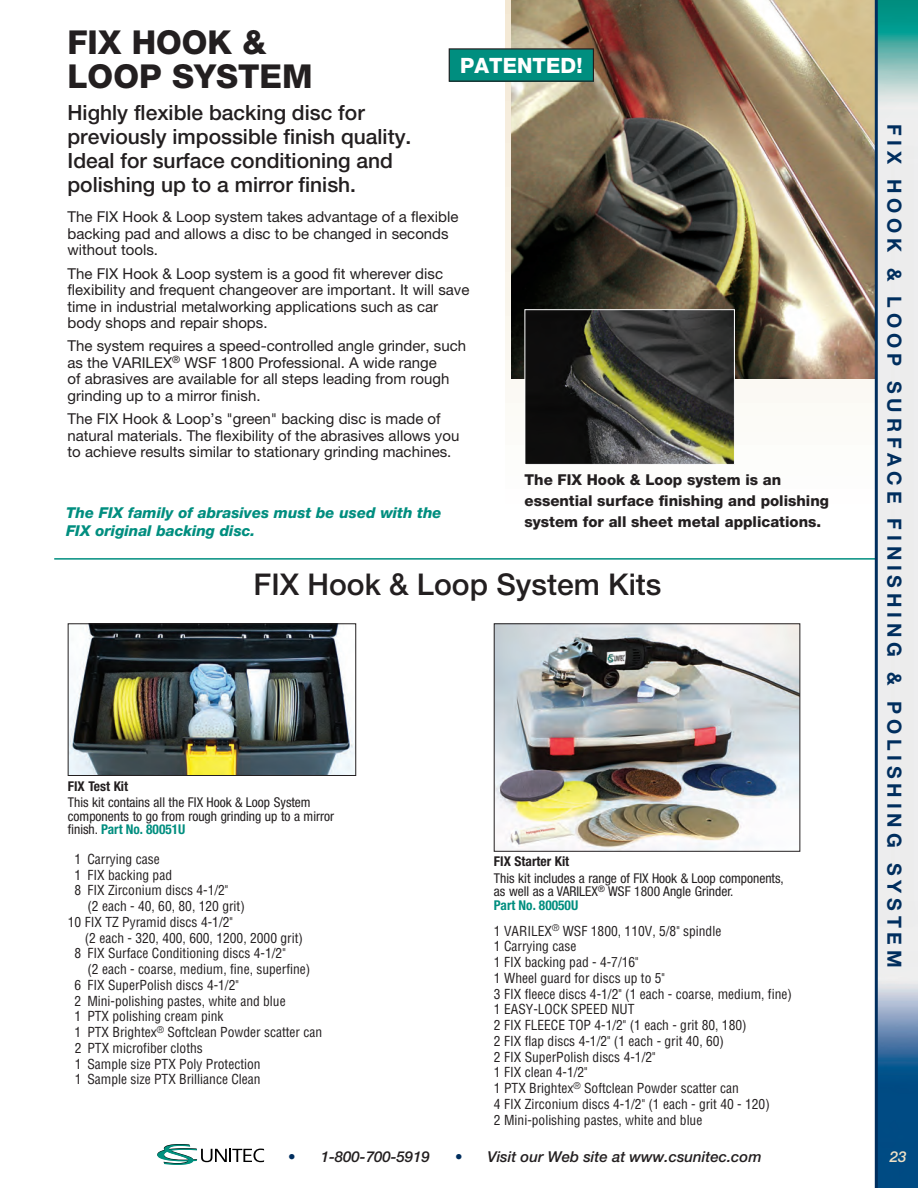
<style>
.page{position:relative;width:918px;height:1188px;background:#fff}
.page>*{position:absolute;margin:0;border:0;box-sizing:border-box;transform-origin:0 0}
.t1{font:800 33px/34.5px "Helvetica Neue";color:#231f20}
.t2{font:500 30px "Helvetica Neue";color:#231f20}
.t3{font:800 21.15px "Helvetica Neue";letter-spacing:.005em;color:#fff}
.t4{font:500 21px/24px "Helvetica Neue";color:#231f20}
.t5{font:700 19.5px "Helvetica Neue";letter-spacing:.25em;color:#002e5e}
.t6{font:15px/16.5px "Helvetica Neue";color:#231f20}
.t7{font:800 15px/21px "Helvetica Neue";color:#231f20}
.t8{font:italic 800 15px/18px "Helvetica Neue";color:#008e7f}
.t9{font:italic 500 15px "Helvetica Neue";color:#231f20}
.t10{font:italic 500 15px "Helvetica Neue";color:#f0e1c6}
.t11{font:condensed 13.5px/15.8px "Helvetica";color:#231f20}
.t12{font:condensed 13.5px/13.5px "Helvetica Neue";color:#231f20}
.t13{font:700 condensed 13.5px "Helvetica Neue";color:#231f20}
.s1{font-weight:700;color:#008e7f}
.s2{color:#002e5e}
</style>
<div class="page">
<svg style="left:157px;top:1144px;width:107px;height:21px"></svg>
<hr style="left:54px;top:558px;width:830px;height:2px;background:#008e7f">
<div style="left:506px;top:0;width:372px;height:506px;background:linear-gradient(to bottom,#f4e8d3,#fcfdfc)"></div>
<img style="left:512px;top:0;width:363px;height:378px">
<img style="left:527px;top:311px;width:206px;height:152px">
<div style="left:525px;top:309px;width:210px;height:156px;border:1px solid #fff"></div>
<div style="left:449px;top:49px;width:144px;height:32px;background:#008e7f"></div>
<div style="left:449px;top:48px;width:145px;height:34px;border:1px solid #231f20"></div>
<img style="left:70px;top:626px;width:284px;height:148px">
<div style="left:68px;top:624px;width:288px;height:152px;border:1px solid #231f20"></div>
<img style="left:496px;top:626px;width:302px;height:224px">
<div style="left:494px;top:624px;width:306px;height:228px;border:1px solid #231f20"></div>
<img style="left:878px;top:0;width:40px;height:879px">
<img style="left:878px;top:879px;width:40px;height:309px">
<hr style="left:875px;top:0;width:3px;height:1188px;background:#002e5e">
<h1 class="t1" style="left:68px;top:25px;width:247px">FIX HOOK &amp;<br>LOOP SYSTEM</h1>
<h3 class="t4" style="left:68px;top:101px;width:345px">Highly flexible backing disc for previously impossible finish quality.<br>Ideal for surface conditioning and polishing up to a mirror finish.</h3>
<p class="t6" style="left:68px;top:209px;width:392px">The FIX Hook &amp; Loop system takes advantage of a flexible backing pad and allows a disc to be changed in seconds without tools.</p>
<p class="t6" style="left:68px;top:265px;width:403px">The FIX Hook &amp; Loop system is a good fit wherever disc flexibility and frequent changeover are important. It will save time in industrial metalworking applications such as car body shops and repair shops.</p>
<p class="t6" style="left:67px;top:338px;width:400px">The system requires a speed-controlled angle grinder, such as the VARILEX<sup>®</sup> WSF 1800 Professional. A wide range<br>of abrasives are available for all steps leading from rough grinding up to a mirror finish.</p>
<p class="t6" style="left:67px;top:410px;width:393px">The FIX Hook &amp; Loop’s "green" backing disc is made of natural materials. The flexibility of the abrasives allows you to achieve results similar to stationary grinding machines.</p>
<h3 class="t3" style="left:460px;top:52px;width:124px">PATENTED!</h3>
<p class="t8" style="left:66px;top:503px;width:377px">The FIX family of abrasives must be used with the<br>FIX original backing disc.</p>
<p class="t7" style="left:525px;top:470px;width:306px">The FIX Hook &amp; Loop system is an essential surface finishing and polishing system for all sheet metal applications.</p>
<h2 class="t2" style="left:254px;top:566px;width:409px">FIX Hook &amp; Loop System Kits</h2>
<p class="t13" style="left:68px;top:778px;width:62px">FIX Test Kit</p>
<p class="t12" style="left:68px;top:796px;width:268px">This kit contains all the FIX Hook &amp; Loop System components to go from rough grinding up to a mirror finish. <span class="s1">Part No. 80051U</span></p>
<p class="t11" style="left:75px;top:851px;width:87px">1 Carrying case</p>
<p class="t11" style="left:75px;top:866px;width:99px">1 FIX backing pad</p>
<p class="t11" style="left:75px;top:882px;width:155px">8 FIX Zirconium discs 4-1/2"</p>
<p class="t11" style="left:87px;top:898px;width:159px">(2 each - 40, 60, 80, 120 grit)</p>
<p class="t11" style="left:68px;top:914px;width:166px">10 FIX TZ Pyramid discs 4-1/2"</p>
<p class="t11" style="left:85px;top:930px;width:220px">(2 each - 320, 400, 600, 1200, 2000 grit)</p>
<p class="t11" style="left:75px;top:945px;width:213px">8 FIX Surface Conditioning discs 4-1/2"</p>
<p class="t11" style="left:87px;top:961px;width:225px">(2 each - coarse, medium, fine, superfine)</p>
<p class="t11" style="left:75px;top:977px;width:166px">6 FIX SuperPolish discs 4-1/2"</p>
<p class="t11" style="left:75px;top:993px;width:213px">2 Mini-polishing pastes, white and blue</p>
<p class="t11" style="left:75px;top:1008px;width:150px">1 PTX polishing cream pink</p>
<p class="t11" style="left:75px;top:1024px;width:249px">1 PTX Brightex<sup>®</sup> Softclean Powder scatter can</p>
<p class="t11" style="left:75px;top:1040px;width:130px">2 PTX microfiber cloths</p>
<p class="t11" style="left:75px;top:1055px;width:187px">1 Sample size PTX Poly Protection</p>
<p class="t11" style="left:75px;top:1071px;width:187px">1 Sample size PTX Brilliance Clean</p>
<p class="t13" style="left:494px;top:853px;width:77px">FIX Starter Kit</p>
<p class="t12" style="left:494px;top:871px;width:291px">This kit includes a range of FIX Hook &amp; Loop components, as well as a VARILEX<sup>®</sup> WSF 1800 Angle Grinder.<br><span class="s1">Part No. 80050U</span></p>
<p class="t11" style="left:494px;top:923px;width:300px">1 VARILEX<sup>®</sup> WSF 1800, 110V, 5/8" spindle<br>1 Carrying case<br>1 FIX backing pad - 4-7/16"<br>1 Wheel guard for discs up to 5"<br>3 FIX fleece discs 4-1/2" (1 each - coarse, medium, fine)<br>1 EASY-LOCK SPEED NUT<br>2 FIX FLEECE TOP 4-1/2" (1 each - grit 80, 180)<br>2 FIX flap discs 4-1/2" (1 each - grit 40, 60)<br>2 FIX SuperPolish discs 4-1/2"<br>1 FIX clean 4-1/2"<br>1 PTX Brightex<sup>®</sup> Softclean Powder scatter can<br>4 FIX Zirconium discs 4-1/2" (1 each - grit 40 - 120)<br>2 Mini-polishing pastes, white and blue</p>
<p class="t9" style="left:288px;top:1148px;width:143px"><span class="s2">•</span> 1-800-700-5919</p>
<p class="t9" style="left:455px;top:1148px;width:308px"><span class="s2">•</span> Visit our Web site at www.csunitec.com</p>
<h3 class="t5" style="left:907px;top:124px;width:845px;rotate:90deg">FIX HOOK &amp; LOOP SURFACE FINISHING &amp; POLISHING SYSTEM</h3>
<p class="t10" style="left:890px;top:1147px;width:18px">23</p>
</div>
